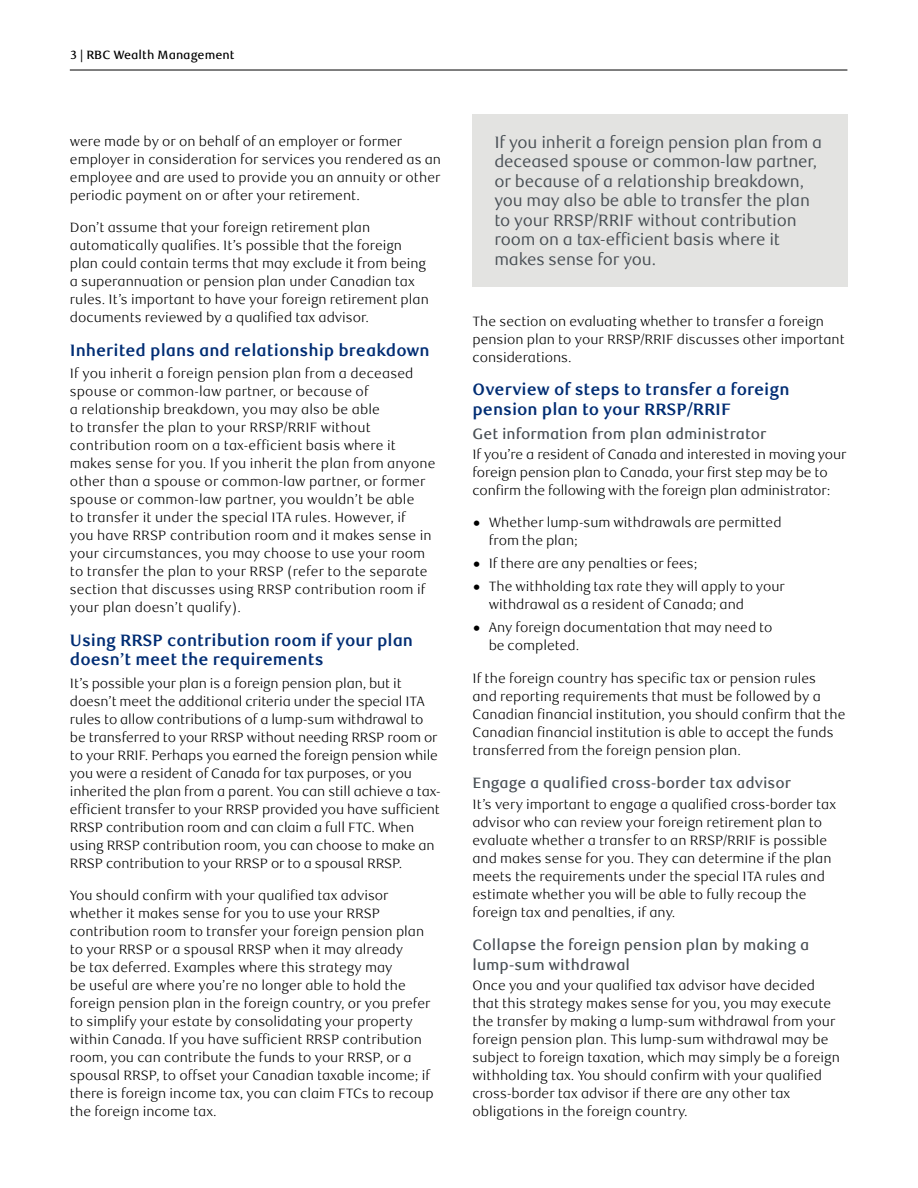
<style>
.page{position:relative;width:918px;height:1188px;background:#fff}
.page>*{position:absolute;margin:0;border:0;box-sizing:border-box;transform-origin:0 0}
.t1{font:16.5px/19.5px "RBC Text";letter-spacing:-.01em;color:#484f55}
._05_SUBHEAD_H2{font:700 16.5px/19.5px "RBC Text";color:#002d74}
._06_SUBHEAD_H3{font:500 15px/19.5px "RBC Text";color:#484f55}
._04_BODY-COPY_P{font:300 13.5px/18px "RBC Text";color:#000}
.t2{font:500 12px "RBC Text";color:#000}
.s1{font-weight:400;font-size:24px}
</style>
<div class="page">
<hr style="left:70px;top:70px;width:777px;height:1px;background:#000">
<div style="left:473px;top:114px;width:375px;height:173px;background:#e3e3e1"></div>
<p class="t2" style="left:71px;top:47px;width:165px">3 | RBC Wealth Management</p>
<p class="_04_BODY-COPY_P" style="left:70px;top:132px;width:373px">were made by or on behalf of an employer or former employer in consideration for services you rendered as an employee and are used to provide you an annuity or other periodic payment on or after your retirement.</p>
<p class="_04_BODY-COPY_P" style="left:70px;top:219px;width:360px">Don’t assume that your foreign retirement plan automatically qualifies. It’s possible that the foreign plan could contain terms that may exclude it from being a superannuation or pension plan under Canadian tax rules. It’s important to have your foreign retirement plan documents reviewed by a qualified tax advisor.</p>
<h2 class="_05_SUBHEAD_H2" style="left:70px;top:341px;width:361px">Inherited plans and relationship breakdown</h2>
<p class="_04_BODY-COPY_P" style="left:70px;top:365px;width:367px">If you inherit a foreign pension plan from a deceased spouse or common-law partner, or because of<br>a relationship breakdown, you may also be able<br>to transfer the plan to your RRSP/RRIF without contribution room on a tax-efficient basis where it makes sense for you. If you inherit the plan from anyone other than a spouse or common-law partner, or former spouse or common-law partner, you wouldn’t be able<br>to transfer it under the special ITA rules. However, if<br>you have RRSP contribution room and it makes sense in your circumstances, you may choose to use your room to transfer the plan to your RRSP (refer to the separate section that discusses using RRSP contribution room if your plan doesn’t qualify).</p>
<h2 class="_05_SUBHEAD_H2" style="left:70px;top:631px;width:345px">Using RRSP contribution room if your plan doesn’t meet the requirements</h2>
<p class="_04_BODY-COPY_P" style="left:70px;top:674px;width:372px">It’s possible your plan is a foreign pension plan, but it doesn’t meet the additional criteria under the special ITA rules to allow contributions of a lump-sum withdrawal to be transferred to your RRSP without needing RRSP room or to your RRIF. Perhaps you earned the foreign pension while you were a resident of Canada for tax purposes, or you inherited the plan from a parent. You can still achieve a tax&shy;efficient transfer to your RRSP provided you have sufficient RRSP contribution room and can claim a full FTC. When using RRSP contribution room, you can choose to make an RRSP contribution to your RRSP or to a spousal RRSP.</p>
<p class="_04_BODY-COPY_P" style="left:70px;top:887px;width:365px">You should confirm with your qualified tax advisor whether it makes sense for you to use your RRSP contribution room to transfer your foreign pension plan to your RRSP or a spousal RRSP when it may already<br>be tax deferred. Examples where this strategy may<br>be useful are where you’re no longer able to hold the foreign pension plan in the foreign country, or you prefer to simplify your estate by consolidating your property within Canada. If you have sufficient RRSP contribution room, you can contribute the funds to your RRSP, or a spousal RRSP, to offset your Canadian taxable income; if there is foreign income tax, you can claim FTCs to recoup the foreign income tax.</p>
<p class="t1" style="left:494px;top:133px;width:329px">If you inherit a foreign pension plan from a deceased spouse or common-law partner, or because of a relationship breakdown, you may also be able to transfer the plan to your RRSP/RRIF without contribution room on a tax-efficient basis where it makes sense for you.</p>
<p class="_04_BODY-COPY_P" style="left:472px;top:312px;width:374px">The section on evaluating whether to transfer a foreign pension plan to your RRSP/RRIF discusses other important considerations.</p>
<h2 class="_05_SUBHEAD_H2" style="left:472px;top:380px;width:318px">Overview of steps to transfer a foreign pension plan to your RRSP/RRIF</h2>
<h3 class="_06_SUBHEAD_H3" style="left:472px;top:424px;width:296px">Get information from plan administrator</h3>
<p class="_04_BODY-COPY_P" style="left:472px;top:445px;width:375px">If you’re a resident of Canada and interested in moving your foreign pension plan to Canada, your first step may be to confirm the following with the foreign plan administrator:</p>
<p class="_04_BODY-COPY_P" style="left:489px;top:514px;width:294px;text-indent:-16px"><span class="s1">•</span> Whether lump-sum withdrawals are permitted from the plan;</p>
<p class="_04_BODY-COPY_P" style="left:472px;top:555px;width:227px"><span class="s1">•</span> If there are any penalties or fees;</p>
<p class="_04_BODY-COPY_P" style="left:489px;top:578px;width:298px;text-indent:-16px"><span class="s1">•</span> The withholding tax rate they will apply to your withdrawal as a resident of Canada; and</p>
<p class="_04_BODY-COPY_P" style="left:489px;top:619px;width:285px;text-indent:-16px"><span class="s1">•</span> Any foreign documentation that may need to be completed.</p>
<p class="_04_BODY-COPY_P" style="left:472px;top:669px;width:374px">If the foreign country has specific tax or pension rules<br>and reporting requirements that must be followed by a Canadian financial institution, you should confirm that the Canadian financial institution is able to accept the funds transferred from the foreign pension plan.</p>
<h3 class="_06_SUBHEAD_H3" style="left:472px;top:774px;width:320px">Engage a qualified cross-border tax advisor</h3>
<p class="_04_BODY-COPY_P" style="left:472px;top:795px;width:365px">It’s very important to engage a qualified cross-border tax advisor who can review your foreign retirement plan to evaluate whether a transfer to an RRSP/RRIF is possible and makes sense for you. They can determine if the plan meets the requirements under the special ITA rules and estimate whether you will be able to fully recoup the foreign tax and penalties, if any.</p>
<h3 class="_06_SUBHEAD_H3" style="left:472px;top:936px;width:338px">Collapse the foreign pension plan by making a lump-sum withdrawal</h3>
<p class="_04_BODY-COPY_P" style="left:472px;top:977px;width:369px">Once you and your qualified tax advisor have decided that this strategy makes sense for you, you may execute the transfer by making a lump-sum withdrawal from your foreign pension plan. This lump-sum withdrawal may be subject to foreign taxation, which may simply be a foreign withholding tax. You should confirm with your qualified cross-border tax advisor if there are any other tax obligations in the foreign country.</p>
</div>
